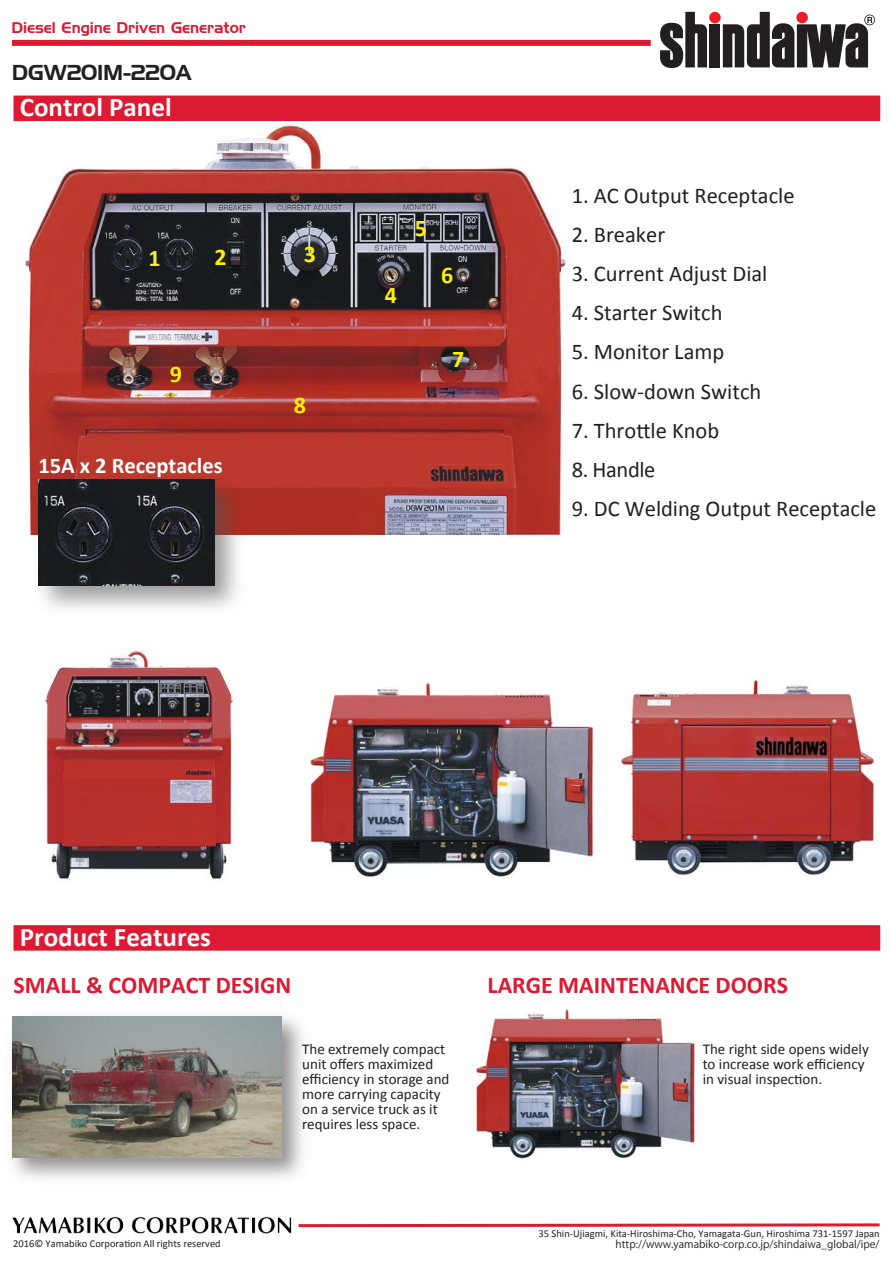
<style>
.page{position:relative;width:893px;height:1263px;background:#fff}
.page>*{position:absolute;margin:0;border:0;box-sizing:border-box;transform-origin:0 0}
.t1{font:700 27px "Calibri";color:#fbfbfc}
.t2{font:700 24px "Calibri";color:#dc1a32}
.t3{font:700 24px "Calibri";color:#fff101}
.t4{font:700 24px "Calibri";color:#f2ec3d}
.t5{font:22.5px "Calibri";color:#231f20}
.t6{font:700 22.5px "Calibri";color:#fff}
.t7{font:21px "Handel Gothic BT";color:#231f20}
.t8{font:15px/15px "Calibri";color:#231f20}
.t9{font:15px "Handel Gothic BT";color:#dc1a32}
.t10{font:10.5px "Calibri";color:#231f20}
.t11{font:10.5px "Koz Go Pr 6 N";color:#231f20}
</style>
<div class="page">
<svg style="left:298px;top:1223px;width:582px;height:5px"></svg>
<img style="left:12px;top:1218px;width:280px;height:16px">
<div style="left:710px;top:24px;width:10px;height:43px;background:#231f20"></div>
<div style="left:709px;top:12px;width:12px;height:11px;background:#ee1d23;border-radius:50%"></div>
<svg style="left:660px;top:12px;width:47px;height:56px"></svg>
<svg style="left:723px;top:12px;width:152px;height:56px"></svg>
<div style="left:12px;top:40px;width:639px;height:6px;background:#dc1a32"></div>
<img style="left:25px;top:121px;width:541px;height:162px">
<img style="left:13px;top:283px;width:868px;height:764px">
<img style="left:39px;top:480px;width:175px;height:106px">
<img style="left:38px;top:647px;width:201px;height:235px">
<img style="left:305px;top:682px;width:289px;height:195px">
<img style="left:616px;top:677px;width:263px;height:200px">
<div style="left:14px;top:96px;width:866px;height:25px;background:#dc1a32"></div>
<img style="left:473px;top:1008px;width:222px;height:150px">
<img style="left:12px;top:965px;width:307px;height:253px">
<img style="left:12px;top:1016px;width:269px;height:141px">
<div style="left:14px;top:925px;width:866px;height:26px;background:#dc1a32"></div>
<p class="t9" style="left:12px;top:19px;width:236px">Diesel Engine Driven Generator</p>
<h3 class="t7" style="left:12px;top:59px;width:181px">DGW201M-220A</h3>
<h1 class="t1" style="left:20px;top:90px;width:153px">Control Panel</h1>
<h2 class="t4" style="left:149px;top:243px;width:14px">1</h2>
<h2 class="t3" style="left:304px;top:239px;width:14px">3</h2>
<h2 class="t3" style="left:214px;top:242px;width:14px">2</h2>
<h2 class="t3" style="left:170px;top:359px;width:14px">9</h2>
<h3 class="t6" style="left:38px;top:451px;width:186px">15A x 2 Receptacles</h3>
<h2 class="t3" style="left:294px;top:389px;width:14px">8</h2>
<h2 class="t3" style="left:385px;top:280px;width:14px">4</h2>
<h2 class="t3" style="left:415px;top:212px;width:14px">5</h2>
<h2 class="t3" style="left:441px;top:260px;width:14px">6</h2>
<h2 class="t3" style="left:452px;top:344px;width:14px">7</h2>
<h3 class="t5" style="left:572px;top:181px;width:224px">1. AC Output Receptacle</h3>
<h3 class="t5" style="left:572px;top:220px;width:95px">2. Breaker</h3>
<h3 class="t5" style="left:572px;top:259px;width:197px">3. Current Adjust Dial</h3>
<h3 class="t5" style="left:572px;top:299px;width:152px">4. Starter Switch</h3>
<h3 class="t5" style="left:572px;top:338px;width:154px">5. Monitor Lamp</h3>
<h3 class="t5" style="left:572px;top:377px;width:191px">6. Slow-down Switch</h3>
<h3 class="t5" style="left:572px;top:416px;width:149px">7. Throttle Knob</h3>
<h3 class="t5" style="left:572px;top:455px;width:85px">8. Handle</h3>
<h3 class="t5" style="left:572px;top:494px;width:306px">9. DC Welding Output Receptacle</h3>
<h1 class="t1" style="left:20px;top:919px;width:193px">Product Features</h1>
<h2 class="t2" style="left:14px;top:969px;width:279px">SMALL &amp; COMPACT DESIGN</h2>
<h2 class="t2" style="left:488px;top:970px;width:302px">LARGE MAINTENANCE DOORS</h2>
<p class="t10" style="left:13px;top:1237px;width:209px">2016© Yamabiko Corporation All rights reserved</p>
<p class="t8" style="left:302px;top:1041px;width:149px">The extremely compact unit offers maximized efficiency in storage and more carrying capacity on a service truck as it requires less space.</p>
<p class="t8" style="left:703px;top:1041px;width:168px">The right side opens widely to increase work efficiency in visual inspection.</p>
<p class="t10" style="left:539px;top:1227px;width:343px">35 Shin-Ujiagmi, Kita-Hiroshima-Cho, Yamagata-Gun, Hiroshima 731-1597 Japan</p>
<p class="t11" style="left:616px;top:1238px;width:265px">http://www.yamabiko-corp.co.jp/shindaiwa_global/ipe/</p>
</div>
